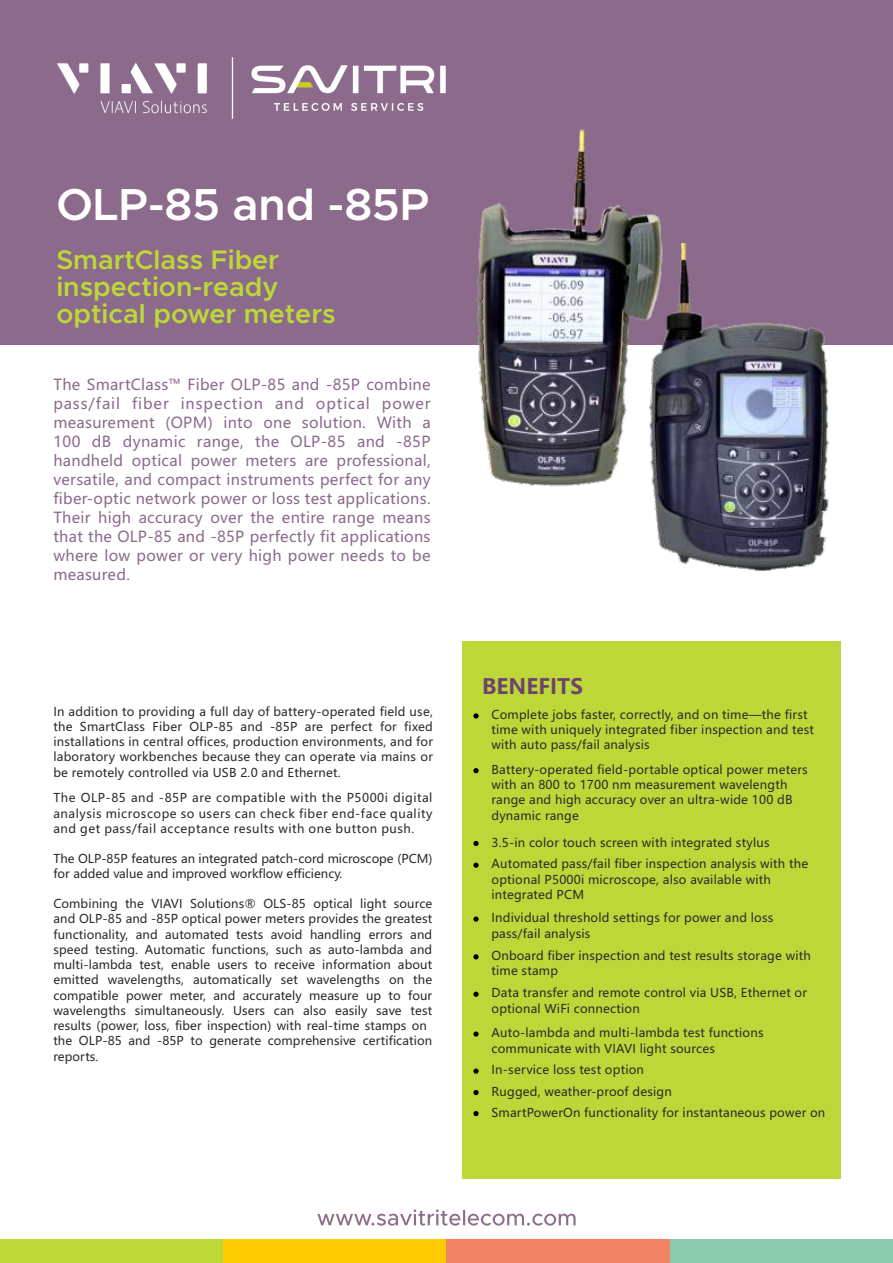
<style>
.page{position:relative;width:893px;height:1263px;background:#fff}
.page>*{position:absolute;margin:0;border:0;box-sizing:border-box;transform-origin:0 0}
.t1{font:600 45px "Metropolis";color:#fff}
.t2{font:600 27px/27px "Metropolis";color:#bdd738}
.t3{font:700 21px "Microsoft Ya Hei UI";color:#6d436e}
.t4{font:15px/19px "Microsoft Ya Hei UI";letter-spacing:.02em;color:#8b6a8c;text-align:justify}
.t5{font:12px/15.3px "Microsoft Ya Hei UI";letter-spacing:.015em;color:#2b2a29}
</style>
<div class="page">
<div style="left:670px;top:1239px;width:223px;height:24px;background:#8ccaae"></div>
<div style="left:223px;top:1239px;width:223px;height:24px;background:#fecc00"></div>
<div style="left:446px;top:1239px;width:224px;height:24px;background:#f08365"></div>
<div style="left:0;top:1239px;width:223px;height:24px;background:#bdd738"></div>
<svg style="left:317px;top:1209px;width:259px;height:16px"></svg>
<div style="left:0;top:0;width:893px;height:344px;background:#8b6a8c"></div>
<div style="left:462px;top:641px;width:378px;height:538px;background:#bdd738"></div>
<svg style="left:473px;top:713px;width:6px;height:5px"></svg>
<svg style="left:473px;top:768px;width:6px;height:5px"></svg>
<svg style="left:473px;top:841px;width:6px;height:5px"></svg>
<svg style="left:473px;top:862px;width:6px;height:6px"></svg>
<svg style="left:473px;top:916px;width:6px;height:6px"></svg>
<svg style="left:473px;top:954px;width:6px;height:5px"></svg>
<svg style="left:473px;top:991px;width:6px;height:6px"></svg>
<svg style="left:473px;top:1031px;width:6px;height:6px"></svg>
<svg style="left:473px;top:1068px;width:6px;height:6px"></svg>
<svg style="left:473px;top:1090px;width:6px;height:5px"></svg>
<svg style="left:473px;top:1111px;width:6px;height:5px"></svg>
<img style="left:458px;top:129px;width:204px;height:358px">
<img style="left:621px;top:243px;width:218px;height:328px">
<img style="left:57px;top:58px;width:388px;height:60px">
<h1 class="t1" style="left:56px;top:185px;width:374px">OLP-85 and -85P</h1>
<h2 class="t2" style="left:56px;top:247px;width:281px">SmartClass Fiber inspection-ready optical power meters</h2>
<p class="t4" style="left:53px;top:376px;width:379px">The SmartClass™ Fiber OLP-85 and -85P combine pass/fail fiber inspection and optical power measurement (OPM) into one solution. With a 100 dB dynamic range, the OLP-85 and -85P handheld optical power meters are professional, versatile, and compact instruments perfect for any fiber-optic network power or loss test applications.<br>Their high accuracy over the entire range means that the OLP-85 and -85P perfectly fit applications where low power or very high power needs to be measured.</p>
<p class="t5" style="left:53px;top:705px;width:381px;text-align:justify">In addition to providing a full day of battery-operated field use, the SmartClass Fiber OLP-85 and -85P are perfect for fixed installations in central offices, production environments, and for laboratory workbenches because they can operate via mains or be remotely controlled via USB 2.0 and Ethernet.</p>
<p class="t5" style="left:53px;top:791px;width:380px;text-align:justify">The OLP-85 and -85P are compatible with the P5000i digital analysis microscope so users can check fiber end-face quality and get pass/fail acceptance results with one button push.</p>
<p class="t5" style="left:53px;top:851px;width:380px">The OLP-85P features an integrated patch-cord microscope (PCM) for added value and improved workflow efficiency.</p>
<p class="t5" style="left:53px;top:897px;width:380px">Combining the VIAVI Solutions® OLS-85 optical light source and OLP-85 and -85P optical power meters provides the greatest functionality, and automated tests avoid handling errors and speed testing. Automatic functions, such as auto-lambda and multi-lambda test, enable users to receive information about emitted wavelengths, automatically set wavelengths on the compatible power meter, and accurately measure up to four wavelengths simultaneously. Users can also easily save test results (power, loss, fiber inspection) with real-time stamps on the OLP-85 and -85P to generate comprehensive certification reports.</p>
<h3 class="t3" style="left:482px;top:677px;width:102px">BENEFITS</h3>
<p class="t5" style="left:491px;top:708px;width:324px">Complete jobs faster, correctly, and on time—the first time with uniquely integrated fiber inspection and test with auto pass/fail analysis</p>
<p class="t5" style="left:491px;top:763px;width:318px">Battery-operated field-portable optical power meters with an 800 to 1700 nm measurement wavelength range and high accuracy over an ultra-wide 100 dB dynamic range</p>
<p class="t5" style="left:491px;top:832px;width:318px;line-height:21.8px">3.5-in color touch screen with integrated stylus<br>Automated pass/fail fiber inspection analysis with the</p>
<p class="t5" style="left:491px;top:873px;width:281px">optional P5000i microscope, also available with integrated PCM</p>
<p class="t5" style="left:491px;top:911px;width:283px">Individual threshold settings for power and loss pass/fail analysis</p>
<p class="t5" style="left:491px;top:949px;width:321px">Onboard fiber inspection and test results storage with time stamp</p>
<p class="t5" style="left:491px;top:986px;width:317px">Data transfer and remote control via USB, Ethernet or optional WiFi connection</p>
<p class="t5" style="left:491px;top:1026px;width:274px">Auto-lambda and multi-lambda test functions communicate with VIAVI light sources</p>
<p class="t5" style="left:491px;top:1060px;width:335px;line-height:21.1px">In-service loss test option<br>Rugged, weather-proof design<br>SmartPowerOn functionality for instantaneous power on</p>
</div>
